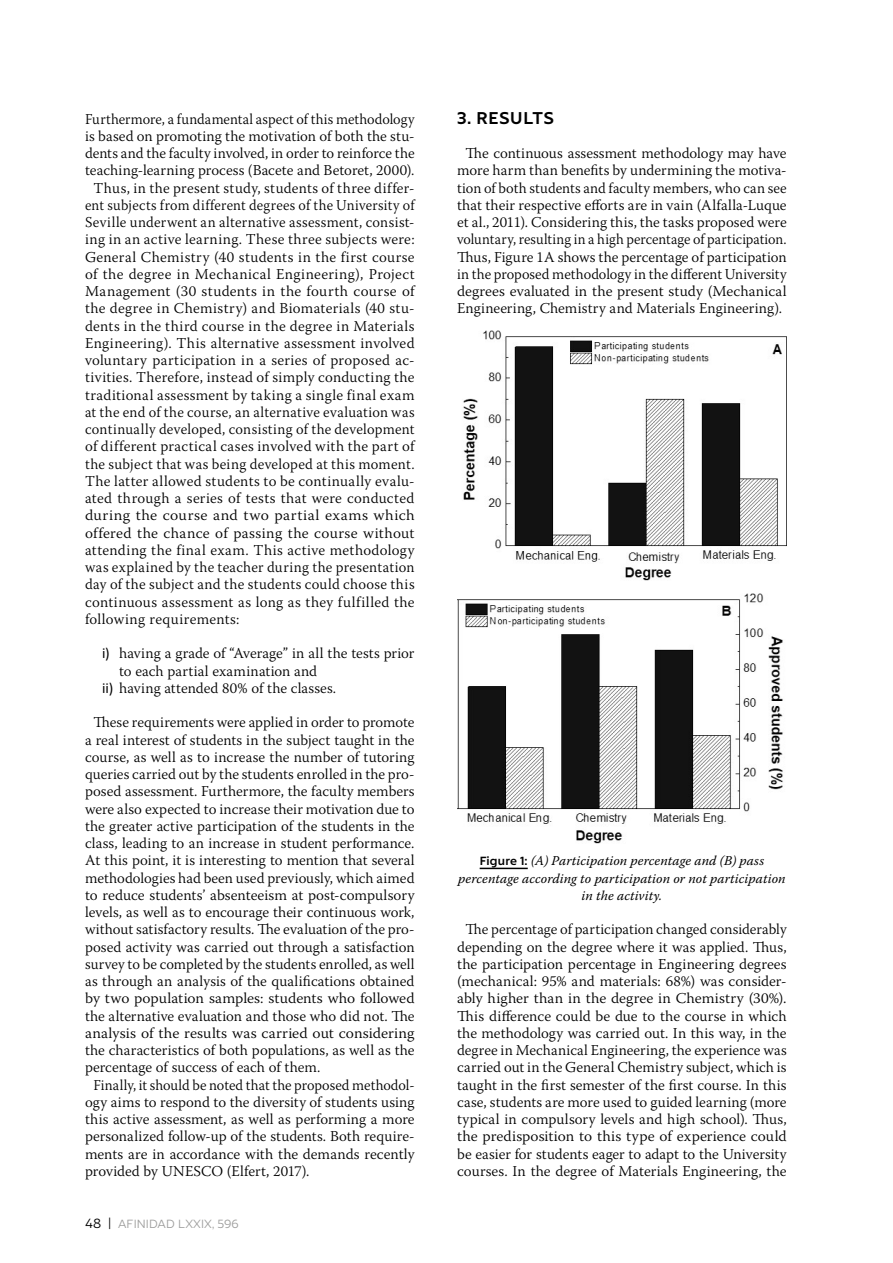
<style>
.page{position:relative;width:893px;height:1263px;background:#fff}
.page>*{position:absolute;margin:0;border:0;box-sizing:border-box;transform-origin:0 0}
.t1{font:700 17.25px "Liszt FY";letter-spacing:.04em;color:#000}
.t2{font:300 15px/17.2px "Warnock Pro";letter-spacing:.01em;color:#000;text-align:center}
.t3{font:300 15px "Warnock Pro";letter-spacing:.03em;color:#000}
.t4{font:300 15px "Warnock Pro";letter-spacing:.01em;color:#000;scale:.96 1}
.t5{font:300 15px "Warnock Pro";letter-spacing:.01em;color:#000;scale:.95 1}
.t6{font:300 15px "Warnock Pro";letter-spacing:.01em;color:#000;scale:1.05 1}
.t7{font:300 15px "Warnock Pro";letter-spacing:.01em;color:#000;scale:1.04 1}
.t8{font:300 15px "Warnock Pro";letter-spacing:.03em;color:#000;scale:1.05 1}
.t9{font:italic 13.5px/17.2px "Warnock Pro";letter-spacing:.01em;color:#000;text-align:center}
.t10{font:12px "Liszt FY";letter-spacing:.01em;color:#9d9d9c}
.s1{font-family:"Calibri";font-weight:400}
.s2{font-size:13.5px;color:#000}
.s3{font-family:"Liszt FY";font-weight:700;font-style:normal;font-size:12px}
</style>
<div class="page">
<hr style="left:480px;top:868px;width:48px;height:1px;background:#000">
<img style="left:463px;top:330px;width:324px;height:251px">
<img style="left:457px;top:593px;width:326px;height:251px">
<p class="t4" style="left:85px;top:110px;width:345px">Furthermore, a fundamental aspect of this methodology</p>
<p class="t2" style="left:85px;top:127px;width:331px">is based on promoting the motivation of both the stu-</p>
<p class="t2" style="left:85px;top:144px;width:331px">dents and the faculty involved, in order to reinforce the</p>
<p class="t2" style="left:85px;top:161px;width:331px">teaching-learning process (Bacete and Betoret, 2000).</p>
<p class="t3" style="left:94px;top:179px;width:323px">Thus, in the present study, students of three differ-</p>
<p class="t5" style="left:85px;top:196px;width:348px">ent subjects from different degrees of the University of</p>
<p class="t2" style="left:85px;top:213px;width:331px">Seville underwent an alternative assessment, consist-</p>
<p class="t3" style="left:85px;top:230px;width:331px">ing in an active learning. These three subjects were:</p>
<p class="t3" style="left:85px;top:248px;width:331px">General Chemistry (40 students in the first course</p>
<p class="t2" style="left:85px;top:265px;width:331px">of the degree in Mechanical Engineering), Project</p>
<p class="t2" style="left:85px;top:282px;width:331px">Management (30 students in the fourth course of</p>
<p class="t3" style="left:85px;top:299px;width:331px">the degree in Chemistry) and Biomaterials (40 stu-</p>
<p class="t3" style="left:85px;top:317px;width:331px">dents in the third course in the degree in Materials</p>
<p class="t2" style="left:85px;top:334px;width:331px">Engineering). This alternative assessment involved</p>
<p class="t2" style="left:85px;top:351px;width:331px">voluntary participation in a series of proposed ac-</p>
<p class="t2" style="left:85px;top:368px;width:331px">tivities. Therefore, instead of simply conducting the</p>
<p class="t3" style="left:85px;top:386px;width:331px">traditional assessment by taking a single final exam</p>
<p class="t2" style="left:85px;top:403px;width:331px">at the end of the course, an alternative evaluation was</p>
<p class="t2" style="left:85px;top:420px;width:331px">continually developed, consisting of the development</p>
<p class="t3" style="left:85px;top:437px;width:331px">of different practical cases involved with the part of</p>
<p class="t2" style="left:85px;top:455px;width:331px">the subject that was being developed at this moment.</p>
<p class="t2" style="left:85px;top:472px;width:331px">The latter allowed students to be continually evalu-</p>
<p class="t2" style="left:85px;top:489px;width:331px">ated through a series of tests that were conducted</p>
<p class="t8" style="left:85px;top:506px;width:315px">during the course and two partial exams which</p>
<p class="t2" style="left:85px;top:524px;width:331px">offered the chance of passing the course without</p>
<p class="t3" style="left:85px;top:541px;width:331px">attending the final exam. This active methodology</p>
<p class="t2" style="left:85px;top:558px;width:331px">was explained by the teacher during the presentation</p>
<p class="t2" style="left:85px;top:575px;width:331px">day of the subject and the students could choose this</p>
<p class="t2" style="left:85px;top:593px;width:331px">continuous assessment as long as they fulfilled the</p>
<p class="t2" style="left:85px;top:610px;width:156px">following requirements:</p>
<p class="t2" style="left:102px;top:644px;width:314px"><span class="s1">i)</span> having a grade of “Average” in all the tests prior</p>
<p class="t2" style="left:119px;top:662px;width:200px">to each partial examination and</p>
<p class="t2" style="left:102px;top:679px;width:236px"><span class="s1">ii)</span> having attended 80% of the classes.</p>
<p class="t2" style="left:94px;top:713px;width:323px">These requirements were applied in order to promote</p>
<p class="t2" style="left:85px;top:731px;width:331px">a real interest of students in the subject taught in the</p>
<p class="t2" style="left:85px;top:748px;width:331px">course, as well as to increase the number of tutoring</p>
<p class="t2" style="left:85px;top:765px;width:331px">queries carried out by the students enrolled in the pro-</p>
<p class="t2" style="left:85px;top:782px;width:331px">posed assessment. Furthermore, the faculty members</p>
<p class="t2" style="left:85px;top:800px;width:331px">were also expected to increase their motivation due to</p>
<p class="t2" style="left:85px;top:817px;width:331px">the greater active participation of the students in the</p>
<p class="t2" style="left:85px;top:834px;width:331px">class, leading to an increase in student performance.</p>
<p class="t2" style="left:85px;top:851px;width:331px">At this point, it is interesting to mention that several</p>
<p class="t2" style="left:85px;top:869px;width:331px">methodologies had been used previously, which aimed</p>
<p class="t2" style="left:85px;top:886px;width:331px">to reduce students’ absenteeism at post-compulsory</p>
<p class="t2" style="left:85px;top:903px;width:331px">levels, as well as to encourage their continuous work,</p>
<p class="t2" style="left:85px;top:920px;width:331px">without satisfactory results. The evaluation of the pro-</p>
<p class="t2" style="left:85px;top:938px;width:331px">posed activity was carried out through a satisfaction</p>
<p class="t2" style="left:85px;top:955px;width:331px">survey to be completed by the students enrolled, as well</p>
<p class="t2" style="left:85px;top:972px;width:331px">as through an analysis of the qualifications obtained</p>
<p class="t7" style="left:85px;top:989px;width:318px">by two population samples: students who followed</p>
<p class="t2" style="left:85px;top:1007px;width:331px">the alternative evaluation and those who did not. The</p>
<p class="t6" style="left:85px;top:1024px;width:315px">analysis of the results was carried out considering</p>
<p class="t2" style="left:85px;top:1041px;width:331px">the characteristics of both populations, as well as the</p>
<p class="t2" style="left:85px;top:1058px;width:237px">percentage of success of each of them.</p>
<p class="t4" style="left:94px;top:1076px;width:336px">Finally, it should be noted that the proposed methodol-</p>
<p class="t2" style="left:85px;top:1093px;width:331px">ogy aims to respond to the diversity of students using</p>
<p class="t2" style="left:85px;top:1110px;width:331px">this active assessment, as well as performing a more</p>
<p class="t2" style="left:85px;top:1127px;width:331px">personalized follow-up of the students. Both require-</p>
<p class="t2" style="left:85px;top:1145px;width:331px">ments are in accordance with the demands recently</p>
<p class="t2" style="left:85px;top:1162px;width:226px">provided by UNESCO (Elfert, 2017).</p>
<p class="t10" style="left:85px;top:1216px;width:155px"><span class="s2">48 |</span> AFINIDAD LXXIX, 596</p>
<p class="t1" style="left:457px;top:107px;width:98px">3. RESULTS</p>
<p class="t2" style="left:457px;top:144px;width:331px">The continuous assessment methodology may have more harm than benefits by undermining the motiva&shy;tion of both students and faculty members, who can see that their respective efforts are in vain (Alfalla-Luque et al., 2011). Considering this, the tasks proposed were voluntary, resulting in a high percentage of participation.<br>Thus, Figure 1A shows the percentage of participation in the proposed methodology in the different University degrees evaluated in the present study (Mechanical Engineering, Chemistry and Materials Engineering).</p>
<p class="t9" style="left:458px;top:852px;width:329px"><span class="s3">Figure 1:</span> (A) Participation percentage and (B) pass percentage according to participation or not participation in the activity.</p>
<p class="t2" style="left:457px;top:920px;width:331px">The percentage of participation changed considerably depending on the degree where it was applied. Thus, the participation percentage in Engineering degrees (mechanical: 95% and materials: 68%) was consider&shy;ably higher than in the degree in Chemistry (30%).<br>This difference could be due to the course in which the methodology was carried out. In this way, in the degree in Mechanical Engineering, the experience was carried out in the General Chemistry subject, which is taught in the first semester of the first course. In this case, students are more used to guided learning (more typical in compulsory levels and high school). Thus, the predisposition to this type of experience could be easier for students eager to adapt to the University courses. In the degree of Materials Engineering, the</p>
</div>
